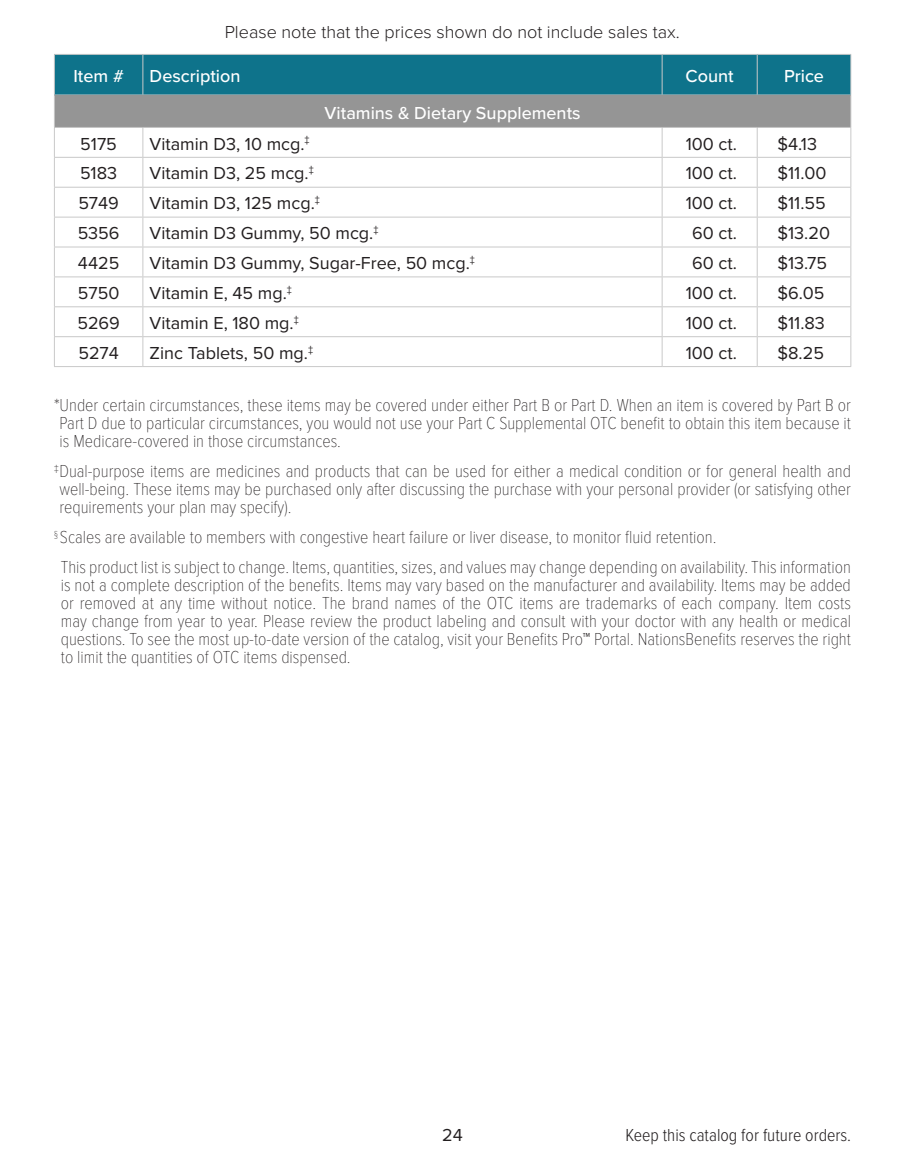
<style>
.page{position:relative;width:905px;height:1175px;background:#fff}
.page>*{position:absolute;margin:0;border:0;box-sizing:border-box;transform-origin:0 0}
.t1{font:100 18px/18px "Proxima Nova Cond";color:#231f20;text-align:justify}
.t2{font:18px "Proxima Nova";color:#231f20}
.t3{font:500 18px "Proxima Nova";color:#fff}
.t4{font:300 18px "Proxima Nova";color:#231f20}
.t5{font:300 18px "Proxima Nova Cond";color:#231f20}
.s1{font-size:15px}
</style>
<div class="page">
<div style="left:54px;top:54px;width:89px;height:41px;background:#0e738b"></div>
<div style="left:143px;top:54px;width:519px;height:41px;background:#0e738b"></div>
<div style="left:662px;top:54px;width:95px;height:41px;background:#0e738b"></div>
<div style="left:757px;top:54px;width:93px;height:41px;background:#0e738b"></div>
<hr style="left:142px;top:55px;width:1px;height:40px;background:#c9c9c9">
<hr style="left:661px;top:55px;width:1px;height:40px;background:#c9c9c9">
<hr style="left:756px;top:55px;width:1px;height:40px;background:#c9c9c9">
<hr style="left:54px;top:54px;width:89px;height:1px;background:#c9c9c9">
<hr style="left:54px;top:55px;width:1px;height:40px;background:#c9c9c9">
<hr style="left:143px;top:54px;width:519px;height:1px;background:#c9c9c9">
<hr style="left:662px;top:54px;width:95px;height:1px;background:#c9c9c9">
<hr style="left:757px;top:54px;width:94px;height:1px;background:#c9c9c9">
<hr style="left:850px;top:55px;width:1px;height:40px;background:#c9c9c9">
<div style="left:54px;top:95px;width:796px;height:32px;background:#959595"></div>
<hr style="left:54px;top:95px;width:1px;height:32px;background:#c9c9c9">
<hr style="left:850px;top:95px;width:1px;height:32px;background:#c9c9c9">
<hr style="left:54px;top:127px;width:89px;height:1px;background:#c9c9c9">
<hr style="left:143px;top:127px;width:519px;height:1px;background:#c9c9c9">
<hr style="left:662px;top:127px;width:95px;height:1px;background:#c9c9c9">
<hr style="left:757px;top:127px;width:94px;height:1px;background:#c9c9c9">
<hr style="left:54px;top:157px;width:89px;height:1px;background:#c9c9c9">
<hr style="left:143px;top:157px;width:519px;height:1px;background:#c9c9c9">
<hr style="left:662px;top:157px;width:95px;height:1px;background:#c9c9c9">
<hr style="left:757px;top:157px;width:94px;height:1px;background:#c9c9c9">
<hr style="left:54px;top:187px;width:89px;height:1px;background:#c9c9c9">
<svg style="left:54px;top:128px;width:1px;height:89px"></svg>
<hr style="left:143px;top:187px;width:519px;height:1px;background:#c9c9c9">
<svg style="left:142px;top:128px;width:1px;height:89px"></svg>
<hr style="left:662px;top:187px;width:95px;height:1px;background:#c9c9c9">
<svg style="left:661px;top:128px;width:1px;height:89px"></svg>
<hr style="left:757px;top:187px;width:94px;height:1px;background:#c9c9c9">
<svg style="left:756px;top:128px;width:1px;height:89px"></svg>
<svg style="left:850px;top:128px;width:1px;height:89px"></svg>
<hr style="left:54px;top:217px;width:89px;height:1px;background:#c9c9c9">
<hr style="left:54px;top:217px;width:1px;height:30px;background:#c9c9c9">
<hr style="left:143px;top:217px;width:519px;height:1px;background:#c9c9c9">
<hr style="left:142px;top:217px;width:1px;height:30px;background:#c9c9c9">
<hr style="left:662px;top:217px;width:95px;height:1px;background:#c9c9c9">
<hr style="left:661px;top:217px;width:1px;height:30px;background:#c9c9c9">
<hr style="left:757px;top:217px;width:94px;height:1px;background:#c9c9c9">
<hr style="left:756px;top:217px;width:1px;height:30px;background:#c9c9c9">
<hr style="left:850px;top:217px;width:1px;height:30px;background:#c9c9c9">
<hr style="left:54px;top:247px;width:89px;height:1px;background:#c9c9c9">
<hr style="left:143px;top:247px;width:519px;height:1px;background:#c9c9c9">
<hr style="left:662px;top:247px;width:95px;height:1px;background:#c9c9c9">
<hr style="left:757px;top:247px;width:94px;height:1px;background:#c9c9c9">
<hr style="left:54px;top:276px;width:89px;height:1px;background:#c9c9c9">
<hr style="left:143px;top:276px;width:519px;height:1px;background:#c9c9c9">
<hr style="left:662px;top:276px;width:95px;height:1px;background:#c9c9c9">
<hr style="left:757px;top:276px;width:94px;height:1px;background:#c9c9c9">
<hr style="left:54px;top:306px;width:89px;height:1px;background:#c9c9c9">
<hr style="left:143px;top:306px;width:519px;height:1px;background:#c9c9c9">
<hr style="left:662px;top:306px;width:95px;height:1px;background:#c9c9c9">
<hr style="left:757px;top:306px;width:94px;height:1px;background:#c9c9c9">
<hr style="left:54px;top:336px;width:89px;height:1px;background:#c9c9c9">
<svg style="left:54px;top:247px;width:1px;height:119px"></svg>
<hr style="left:143px;top:336px;width:519px;height:1px;background:#c9c9c9">
<svg style="left:142px;top:247px;width:1px;height:119px"></svg>
<hr style="left:662px;top:336px;width:95px;height:1px;background:#c9c9c9">
<svg style="left:661px;top:247px;width:1px;height:119px"></svg>
<hr style="left:757px;top:336px;width:94px;height:1px;background:#c9c9c9">
<svg style="left:756px;top:247px;width:1px;height:119px"></svg>
<svg style="left:850px;top:247px;width:1px;height:119px"></svg>
<hr style="left:54px;top:366px;width:89px;height:1px;background:#c9c9c9">
<hr style="left:143px;top:366px;width:519px;height:1px;background:#c9c9c9">
<hr style="left:662px;top:366px;width:95px;height:1px;background:#c9c9c9">
<hr style="left:757px;top:366px;width:94px;height:1px;background:#c9c9c9">
<p class="t4" style="left:225px;top:19px;width:456px">Please note that the prices shown do not include sales tax.</p>
<p class="t3" style="left:73px;top:62px;width:52px">Item #</p>
<p class="t3" style="left:150px;top:62px;width:92px">Description</p>
<p class="t3" style="left:685px;top:62px;width:50px">Count</p>
<p class="t3" style="left:784px;top:62px;width:42px">Price</p>
<p class="t3" style="left:324px;top:99px;width:257px">Vitamins &amp; Dietary Supplements</p>
<p class="t2" style="left:80px;top:130px;width:38px">5175</p>
<p class="t2" style="left:150px;top:130px;width:162px">Vitamin D3, 10 mcg.<sup>‡</sup></p>
<p class="t2" style="left:685px;top:130px;width:53px">100 ct.</p>
<p class="t2" style="left:777px;top:130px;width:41px">$4.13</p>
<p class="t2" style="left:80px;top:160px;width:39px">5183</p>
<p class="t2" style="left:150px;top:160px;width:166px">Vitamin D3, 25 mcg.<sup>‡</sup></p>
<p class="t2" style="left:685px;top:160px;width:53px">100 ct.</p>
<p class="t2" style="left:777px;top:160px;width:51px">$11.00</p>
<p class="t2" style="left:78px;top:190px;width:42px">5749</p>
<p class="t2" style="left:150px;top:190px;width:172px">Vitamin D3, 125 mcg.<sup>‡</sup></p>
<p class="t2" style="left:685px;top:190px;width:53px">100 ct.</p>
<p class="t2" style="left:777px;top:190px;width:50px">$11.55</p>
<p class="t2" style="left:78px;top:220px;width:43px">5356</p>
<p class="t2" style="left:150px;top:220px;width:230px">Vitamin D3 Gummy, 50 mcg.<sup>‡</sup></p>
<p class="t2" style="left:692px;top:220px;width:46px">60 ct.</p>
<p class="t2" style="left:777px;top:220px;width:54px">$13.20</p>
<p class="t2" style="left:78px;top:250px;width:43px">4425</p>
<p class="t2" style="left:150px;top:250px;width:327px">Vitamin D3 Gummy, Sugar-Free, 50 mcg.<sup>‡</sup></p>
<p class="t2" style="left:692px;top:250px;width:46px">60 ct.</p>
<p class="t2" style="left:777px;top:250px;width:51px">$13.75</p>
<p class="t2" style="left:78px;top:279px;width:43px">5750</p>
<p class="t2" style="left:150px;top:279px;width:144px">Vitamin E, 45 mg.<sup>‡</sup></p>
<p class="t2" style="left:685px;top:279px;width:53px">100 ct.</p>
<p class="t2" style="left:777px;top:279px;width:49px">$6.05</p>
<p class="t2" style="left:77px;top:309px;width:44px">5269</p>
<p class="t2" style="left:150px;top:309px;width:151px">Vitamin E, 180 mg.<sup>‡</sup></p>
<p class="t2" style="left:685px;top:309px;width:53px">100 ct.</p>
<p class="t2" style="left:777px;top:309px;width:49px">$11.83</p>
<p class="t2" style="left:78px;top:339px;width:42px">5274</p>
<p class="t2" style="left:150px;top:339px;width:165px">Zinc Tablets, 50 mg.<sup>‡</sup></p>
<p class="t2" style="left:685px;top:339px;width:53px">100 ct.</p>
<p class="t2" style="left:777px;top:339px;width:48px">$8.25</p>
<p class="t1" style="left:60px;top:395px;width:793px;text-indent:-6px">*Under certain circumstances, these items may be covered under either Part B or Part D. When an item is covered by Part B or Part D due to particular circumstances, you would not use your Part C Supplemental OTC benefit to obtain this item because it is Medicare-covered in those circumstances.</p>
<p class="t1" style="left:54px;top:460px;width:798px"><span class="s1">‡</span>Dual-purpose items are medicines and products that can be used for either a medical condition or for general health and well-being. These items may be purchased only after discussing the purchase with your personal provider (or satisfying other requirements your plan may specify).</p>
<p class="t1" style="left:54px;top:526px;width:664px"><sup>§</sup> Scales are available to members with congestive heart failure or liver disease, to monitor fluid retention.</p>
<p class="t1" style="left:61px;top:557px;width:791px">This product list is subject to change. Items, quantities, sizes, and values may change depending on availability. This information is not a complete description of the benefits. Items may vary based on the manufacturer and availability. Items may be added or removed at any time without notice. The brand names of the OTC items are trademarks of each company. Item costs may change from year to year. Please review the product labeling and consult with your doctor with any health or medical questions. To see the most up-to-date version of the catalog, visit your Benefits Pro™ Portal. NationsBenefits reserves the right to limit the quantities of OTC items dispensed.</p>
<p class="t2" style="left:442px;top:1121px;width:22px">24</p>
<p class="t5" style="left:625px;top:1121px;width:227px">Keep this catalog for future orders.</p>
</div>
